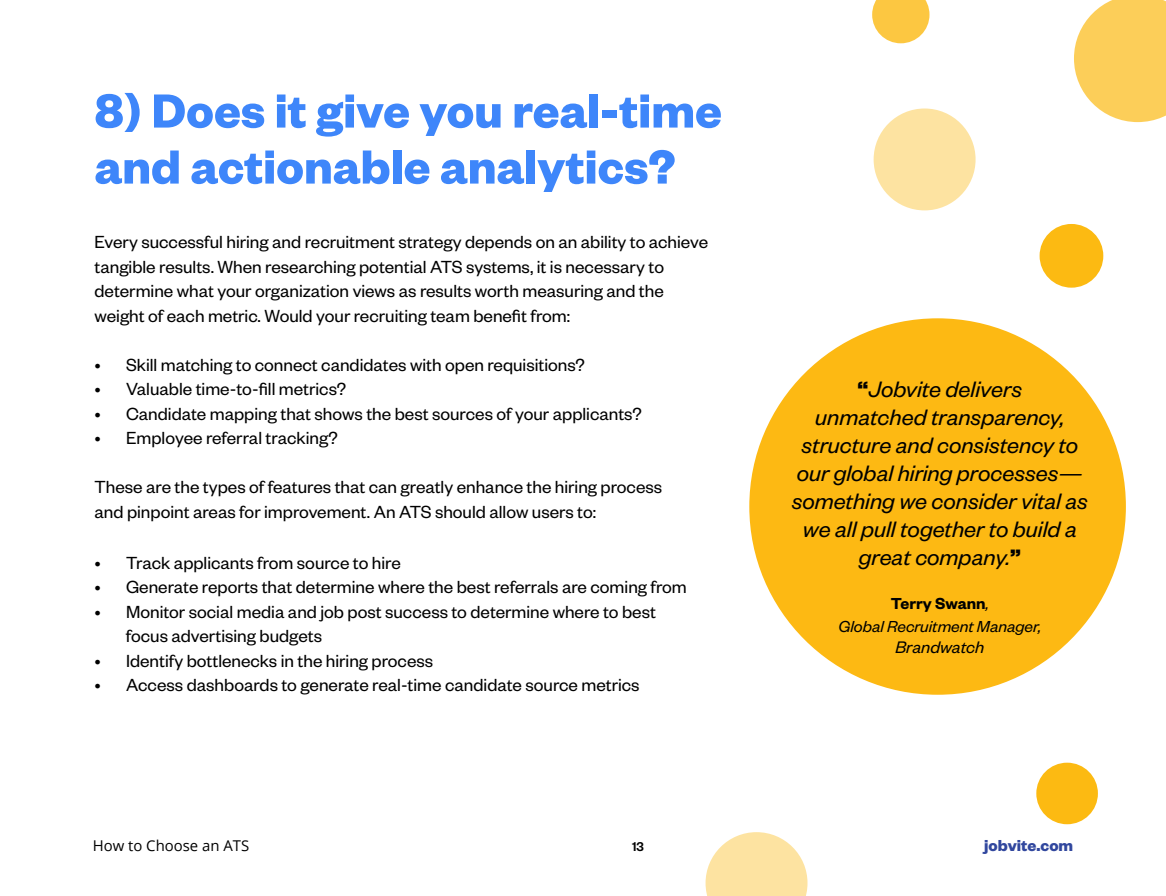
<style>
.page{position:relative;width:1166px;height:896px;background:#fff}
.page>*{position:absolute;margin:0;border:0;box-sizing:border-box;transform-origin:0 0}
.t1{font:700 52.5px/56px "Founders Grotesk";color:#3e86fa}
.t2{font:italic 24.5px/28px "Founders Grotesk";color:#000;text-align:center}
.t3{font:19.25px/24.5px "Founders Grotesk";color:#000}
.t4{font:italic 18.38px "Founders Grotesk";color:#000}
.t5{font:italic 17.5px/22.8px "Founders Grotesk";color:#000;text-align:center}
.t6{font:700 17.5px "Founders Grotesk";color:#31479e}
.t7{font:14.88px "Open Sans";color:#000}
.t8{font:500 14px "Founders Grotesk";color:#000}
.s1{font-weight:700;font-style:normal}
.s2{font-weight:600;font-style:normal}
</style>
<div class="page">
<div style="left:873px;top:108px;width:102px;height:102px;background:#fde3a1;border-radius:50%"></div>
<div style="left:1039px;top:224px;width:64px;height:64px;background:#fcba12;border-radius:50%"></div>
<svg style="left:872px;top:0;width:57px;height:43px;background:#fccf5d"></svg>
<div style="left:1036px;top:763px;width:61px;height:61px;background:#fcba12;border-radius:50%"></div>
<svg style="left:1074px;top:0;width:92px;height:122px;background:#fcd470"></svg>
<div style="left:749px;top:318px;width:376px;height:377px;background:#fdb913;border-radius:50%"></div>
<svg style="left:705px;top:832px;width:102px;height:64px"></svg>
<h1 class="t1" style="left:94px;top:80px;width:629px">8) Does it give you real-time and actionable analytics?</h1>
<p class="t3" style="left:94px;top:229px;width:615px">Every successful hiring and recruitment strategy depends on an ability to achieve tangible results. When researching potential ATS systems, it is necessary to determine what your organization views as results worth measuring and the weight of each metric. Would your recruiting team benefit from:</p>
<p class="t3" style="left:94px;top:352px;width:492px">• Skill matching to connect candidates with open requisitions?</p>
<p class="t3" style="left:94px;top:376px;width:253px">• Valuable time-to-fill metrics?</p>
<p class="t3" style="left:94px;top:401px;width:548px">• Candidate mapping that shows the best sources of your applicants?</p>
<p class="t3" style="left:94px;top:425px;width:245px">• Employee referral tracking?</p>
<p class="t3" style="left:94px;top:474px;width:569px">These are the types of features that can greatly enhance the hiring process and pinpoint areas for improvement. An ATS should allow users to:</p>
<p class="t3" style="left:94px;top:549px;width:308px">• Track applicants from source to hire</p>
<p class="t3" style="left:94px;top:574px;width:594px">• Generate reports that determine where the best referrals are coming from</p>
<p class="t3" style="left:126px;top:598px;width:532px;text-indent:-31px">• Monitor social media and job post success to determine where to best focus advertising budgets</p>
<p class="t3" style="left:94px;top:647px;width:340px">• Identify bottlenecks in the hiring process</p>
<p class="t3" style="left:94px;top:672px;width:546px">• Access dashboards to generate real-time candidate source metrics</p>
<p class="t2" style="left:791px;top:374px;width:298px"><span class="s1">“</span>Jobvite delivers<br>unmatched transparency, structure and consistency to our global hiring processes— something we consider vital as we all pull together to build a great company.<span class="s1">”</span></p>
<p class="t5" style="left:838px;top:592px;width:204px"><span class="s2">Terry Swann</span>,<br>Global Recruitment Manager,</p>
<p class="t4" style="left:895px;top:636px;width:90px">Brandwatch</p>
<p class="t7" style="left:93px;top:836px;width:158px">How to Choose an ATS</p>
<p class="t8" style="left:632px;top:837px;width:13px">13</p>
<p class="t6" style="left:984px;top:834px;width:90px">jobvite.com</p>
</div>
